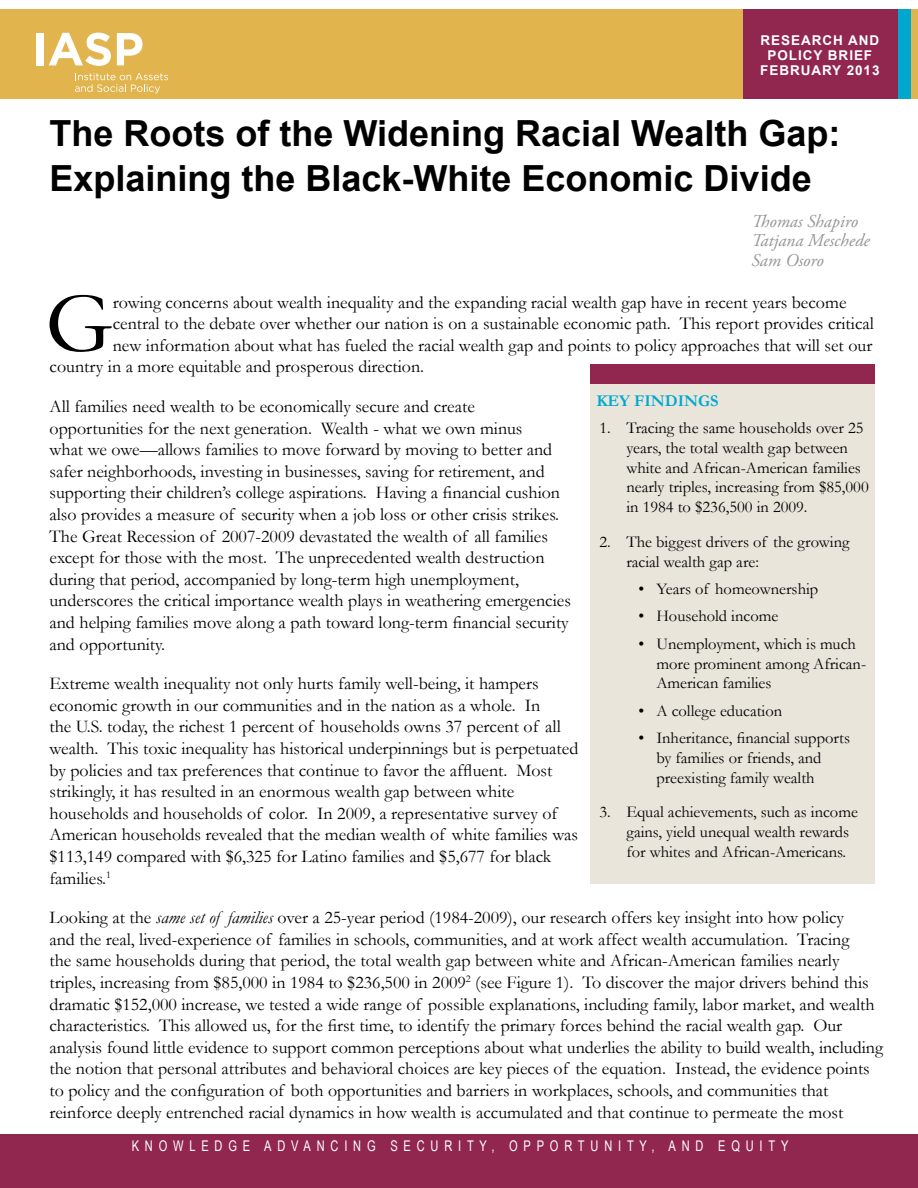
<style>
.page{position:relative;width:918px;height:1188px;background:#fff}
.page>*{position:absolute;margin:0;border:0;box-sizing:border-box;transform-origin:0 0}
.t1{font:87.3px "Garamond";color:#000}
.t2{font:700 36px/45px "Arial";color:#000}
.t3{font:18px/21.6px "Garamond";color:#000}
.t4{font:italic 18px/19.5px "Adobe Garamond Pro";color:#939598}
.t5{font:16.5px/19.8px "Garamond";color:#000}
.t6{font:700 16.5px "Garamond";color:#00a8d0}
.t7{font:14.7px "Arial Narrow";letter-spacing:.43em;color:#fff;scale:.92 1}
.t8{font:700 13.5px/15px "Arial";letter-spacing:.07em;color:#fff;text-align:center}
.s1{font-style:italic}
</style>
<div class="page">
<div style="left:0;top:9px;width:756px;height:90px;background:#e1b44e"></div>
<div style="left:0;top:1134px;width:918px;height:54px;background:#91274e"></div>
<svg style="left:75px;top:73px;width:93px;height:20px"></svg>
<div style="left:36px;top:33px;width:7px;height:32px;background:#fff"></div>
<svg style="left:49px;top:33px;width:62px;height:33px"></svg>
<svg style="left:117px;top:33px;width:25px;height:32px"></svg>
<div style="left:743px;top:9px;width:162px;height:90px;background:#91274e"></div>
<div style="left:898px;top:9px;width:14px;height:90px;background:#00a8d0"></div>
<div style="left:912px;top:9px;width:6px;height:90px;background:#e1b44e"></div>
<div style="left:590px;top:364px;width:285px;height:520px;background:#e9e5db"></div>
<div style="left:590px;top:365px;width:285px;height:19px;background:#91274e"></div>
<p class="t8" style="left:760px;top:33px;width:121px">RESEARCH AND<br>POLICY BRIEF<br>FEBRUARY 2013</p>
<h2 class="t2" style="left:50px;top:112px;width:793px">The Roots of the Widening Racial Wealth Gap:<br>Explaining the Black-White Economic Divide</h2>
<p class="t4" style="left:752px;top:212px;width:120px">Thomas Shapiro<br>Tatjana Meschede<br>Sam Osoro</p>
<h1 class="t1" style="left:45px;top:265px;width:69px">G</h1>
<p class="t3" style="left:113px;top:291px;width:735px">rowing concerns about wealth inequality and the expanding racial wealth gap have in recent years become</p>
<p class="t3" style="left:113px;top:312px;width:763px">central to the debate over whether our nation is on a sustainable economic path. This report provides critical</p>
<p class="t3" style="left:113px;top:334px;width:761px">new information about what has fueled the racial wealth gap and points to policy approaches that will set our</p>
<p class="t3" style="left:50px;top:356px;width:376px">country in a more equitable and prosperous direction.</p>
<p class="t3" style="left:50px;top:395px;width:523px">All families need wealth to be economically secure and create opportunities for the next generation. Wealth - what we own minus<br>what we owe—allows families to move forward by moving to better and safer neighborhoods, investing in businesses, saving for retirement, and supporting their children’s college aspirations. Having a financial cushion also provides a measure of security when a job loss or other crisis strikes.<br>The Great Recession of 2007-2009 devastated the wealth of all families except for those with the most. The unprecedented wealth destruction during that period, accompanied by long-term high unemployment, underscores the critical importance wealth plays in weathering emergencies and helping families move along a path toward long-term financial security and opportunity.</p>
<p class="t3" style="left:50px;top:672px;width:530px">Extreme wealth inequality not only hurts family well-being, it hampers economic growth in our communities and in the nation as a whole. In<br>the U.S. today, the richest 1 percent of households owns 37 percent of all wealth. This toxic inequality has historical underpinnings but is perpetuated by policies and tax preferences that continue to favor the affluent. Most strikingly, it has resulted in an enormous wealth gap between white households and households of color. In 2009, a representative survey of American households revealed that the median wealth of white families was $113,149 compared with $6,325 for Latino families and $5,677 for black families.<sup>1</sup></p>
<p class="t3" style="left:49px;top:906px;width:835px">Looking at the <span class="s1">same set of families</span> over a 25-year period (1984-2009), our research offers key insight into how policy<br>and the real, lived-experience of families in schools, communities, and at work affect wealth accumulation. Tracing<br>the same households during that period, the total wealth gap between white and African-American families nearly triples, increasing from $85,000 in 1984 to $236,500 in 2009<sup>2</sup> (see Figure 1). To discover the major drivers behind this dramatic $152,000 increase, we tested a wide range of possible explanations, including family, labor market, and wealth characteristics. This allowed us, for the first time, to identify the primary forces behind the racial wealth gap. Our analysis found little evidence to support common perceptions about what underlies the ability to build wealth, including the notion that personal attributes and behavioral choices are key pieces of the equation. Instead, the evidence points to policy and the configuration of both opportunities and barriers in workplaces, schools, and communities that reinforce deeply entrenched racial dynamics in how wealth is accumulated and that continue to permeate the most</p>
<p class="t6" style="left:596px;top:389px;width:124px">KEY FINDINGS</p>
<p class="t5" style="left:626px;top:417px;width:244px;text-indent:-27px">1. Tracing the same households over 25 years, the total wealth gap between white and African-American families nearly triples, increasing from $85,000 in 1984 to $236,500 in 2009.</p>
<p class="t5" style="left:626px;top:531px;width:225px;text-indent:-27px">2. The biggest drivers of the growing racial wealth gap are:</p>
<p class="t5" style="left:638px;top:579px;width:181px">• Years of homeownership</p>
<p class="t5" style="left:638px;top:606px;width:142px">• Household income</p>
<p class="t5" style="left:656px;top:633px;width:211px;text-indent:-18px">• Unemployment, which is much more prominent among African-<br>American families</p>
<p class="t5" style="left:638px;top:700px;width:145px">• A college education</p>
<p class="t5" style="left:656px;top:727px;width:195px;text-indent:-18px">• Inheritance, financial supports by families or friends, and preexisting family wealth</p>
<p class="t5" style="left:626px;top:802px;width:233px;text-indent:-27px">3. Equal achievements, such as income gains, yield unequal wealth rewards for whites and African-Americans.</p>
<p class="t7" style="left:132px;top:1135px;width:715px">KNOWLEDGE ADVANCING SECURITY, OPPORTUNITY, AND EQUITY</p>
</div>
